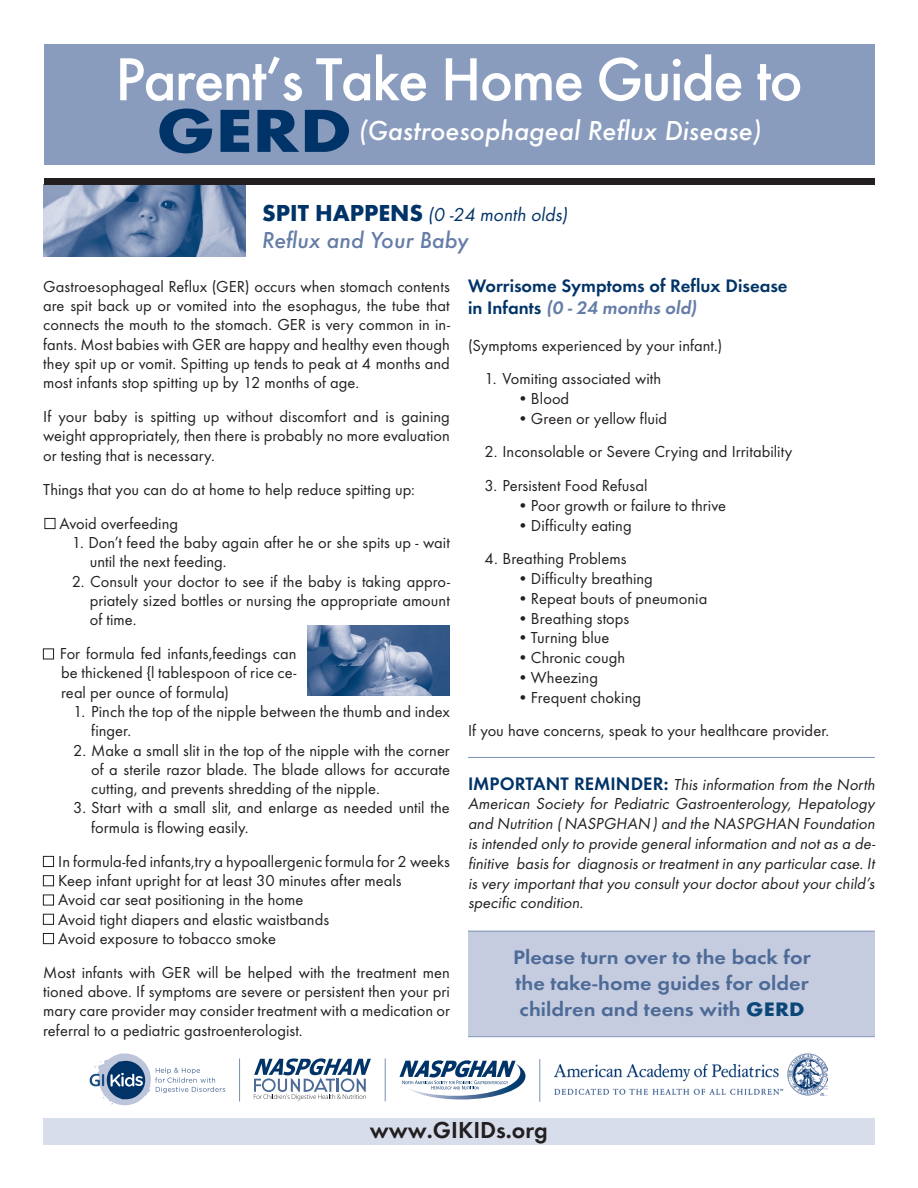
<style>
.page{position:relative;width:918px;height:1188px;background:#fff}
.page>*{position:absolute;margin:0;border:0;box-sizing:border-box;transform-origin:0 0}
.t1{font:500 63px "Futura T";letter-spacing:-.03em;color:#fff}
.t2{font:italic 500 28.5px "Futura T";color:#fff}
.t3{font:italic 500 24px "Futura T";color:#657da7}
.t4{font:600 24px "Futura T";color:#231f20}
.t5{font:600 20.25px/25.8px "Futura T";color:#4e6b98;text-align:justify;scale:1.1 1}
.t6{font:19.5px "Futura T";color:#003367}
.t7{font:600 18.75px "Futura T";color:#003367}
.t8{font:600 18.75px "Futura T";color:#657da7}
.t9{font:16.5px/19.2px "Futura T";color:#231f20;text-align:justify}
.s1{font-weight:700;font-style:normal;font-size:63px;color:#003367}
.s2{font-weight:700;font-size:24px}
.s3{color:#003367}
.s4{font-weight:600;font-size:18.75px;color:#003367}
.s5{font-weight:700;color:#0a4678}
</style>
<div class="page">
<div style="left:44px;top:1118px;width:831px;height:26px;background:#d7ddea"></div>
<div style="left:468px;top:932px;width:407px;height:104px;background:#c5ccdf"></div>
<div style="left:44px;top:44px;width:830px;height:121px;background:#8a9cbe"></div>
<img style="left:44px;top:184px;width:202px;height:72px">
<div style="left:44px;top:178px;width:830px;height:6px;background:#231f20"></div>
<div style="left:45px;top:518px;width:10px;height:11px;border:1px solid #231f20"></div>
<div style="left:43px;top:649px;width:11px;height:10px;border:1px solid #231f20"></div>
<div style="left:43px;top:856px;width:11px;height:11px;border:1px solid #231f20"></div>
<div style="left:43px;top:875px;width:11px;height:11px;border:1px solid #231f20"></div>
<div style="left:43px;top:895px;width:11px;height:10px;border:1px solid #231f20"></div>
<div style="left:43px;top:914px;width:11px;height:11px;border:1px solid #231f20"></div>
<div style="left:43px;top:933px;width:11px;height:11px;border:1px solid #231f20"></div>
<hr style="left:468px;top:757px;width:407px;height:1px;background:#7c91b6">
<hr style="left:468px;top:931px;width:407px;height:1px;background:#7c91b6">
<hr style="left:468px;top:1036px;width:407px;height:1px;background:#7c91b6">
<img style="left:307px;top:626px;width:143px;height:69px">
<hr style="left:239px;top:1058px;width:1px;height:44px;background:#7c91b6">
<hr style="left:385px;top:1058px;width:1px;height:43px;background:#7c91b6">
<img style="left:554px;top:1054px;width:274px;height:42px">
<hr style="left:539px;top:1059px;width:1px;height:43px;background:#7c91b6">
<svg style="left:254px;top:1058px;width:117px;height:42px"></svg>
<svg style="left:399px;top:1060px;width:127px;height:39px"></svg>
<svg style="left:90px;top:1053px;width:135px;height:52px"></svg>
<p class="t1" style="left:115px;top:43px;width:689px">Parent’s Take Home Guide to</p>
<p class="t2" style="left:156px;top:114px;width:607px"><span class="s1">GERD</span> (Gastroesophageal Reflux Disease)</p>
<p class="t6" style="left:262px;top:203px;width:310px"><span class="s2">S P IT HAP P E N S</span> (0 -24 month olds)</p>
<p class="t3" style="left:262px;top:226px;width:208px">Reflux and Your Baby</p>
<p class="t9" style="left:43px;top:276px;width:408px">Gastroesophageal Reflux (GER) occurs when stomach contents are spit back up or vomited into the esophagus, the tube that connects the mouth to the stomach. GER is very common in in&shy;fants. Most babies with GER are happy and healthy even though they spit up or vomit. Spitting up tends to peak at 4 months and most infants stop spitting up by 12 months of age.</p>
<p class="t9" style="left:43px;top:407px;width:408px">If your baby is spitting up without discomfort and is gaining weight appropriately, then there is probably no more evaluation or testing that is necessary.</p>
<p class="t9" style="left:43px;top:480px;width:373px">Things that you can do at home to help reduce spitting up:</p>
<p class="t9" style="left:59px;top:514px;width:120px">Avoid overfeeding</p>
<p class="t9" style="left:90px;top:533px;width:362px;text-indent:-18px">1. Don’t feed the baby again after he or she spits up - wait until the next feeding.</p>
<p class="t9" style="left:90px;top:571px;width:362px;text-indent:-18px">2. Consult your doctor to see if the baby is taking appro&shy;priately sized bottles or nursing the appropriate amount of time.</p>
<p class="t9" style="left:60px;top:644px;width:238px">For formula fed infants,feedings can be thickened {l tablespoon of rice ce&shy;real per ounce of formula)</p>
<p class="t9" style="left:91px;top:702px;width:360px;text-indent:-18px">1. Pinch the top of the nipple between the thumb and index finger.</p>
<p class="t9" style="left:91px;top:740px;width:360px;text-indent:-18px">2. Make a small slit in the top of the nipple with the corner of a sterile razor blade. The blade allows for accurate cutting, and prevents shredding of the nipple.</p>
<p class="t9" style="left:91px;top:798px;width:360px;text-indent:-18px">3. Start with a small slit, and enlarge as needed until the formula is flowing easily.</p>
<p class="t9" style="left:58px;top:852px;width:393px">In formula-fed infants,try a hypoallergenic formula for 2 weeks</p>
<p class="t9" style="left:58px;top:871px;width:345px">Keep infant upright for at least 30 minutes after meals</p>
<p class="t9" style="left:58px;top:890px;width:247px">Avoid car seat positioning in the home</p>
<p class="t9" style="left:58px;top:909px;width:272px">Avoid tight diapers and elastic waistbands</p>
<p class="t9" style="left:58px;top:929px;width:219px">Avoid exposure to tobacco smoke</p>
<p class="t9" style="left:43px;top:963px;width:408px">Most infants with GER will be helped with the treatment men tioned above. If symptoms are severe or persistent then your pri mary care provider may consider treatment with a medication or referral to a pediatric gastroenterologist.</p>
<p class="t7" style="left:468px;top:274px;width:321px">Worrisome Symptoms of Reflux Disease</p>
<p class="t8" style="left:468px;top:297px;width:233px"><span class="s3">i n I n fa n ts</span> (0 - 24 months old)</p>
<p class="t9" style="left:468px;top:335px;width:256px">(Symptoms experienced by your infant.)</p>
<p class="t9" style="left:484px;top:369px;width:178px">1. Vomiting associated with</p>
<p class="t9" style="left:518px;top:389px;width:53px">• Blood</p>
<p class="t9" style="left:518px;top:409px;width:151px">• Green or yellow fluid</p>
<p class="t9" style="left:484px;top:442px;width:310px">2. Inconsolable or Severe Crying and Irritability</p>
<p class="t9" style="left:484px;top:476px;width:165px">3. Persistent Food Refusal</p>
<p class="t9" style="left:518px;top:496px;width:210px">• Poor growth or failure to thrive</p>
<p class="t9" style="left:518px;top:515px;width:116px">• Difficulty eating</p>
<p class="t9" style="left:484px;top:549px;width:143px">4. Breathing Problems</p>
<p class="t9" style="left:518px;top:569px;width:137px">• Difficulty breathing</p>
<p class="t9" style="left:518px;top:589px;width:191px">• Repeat bouts of pneumonia</p>
<p class="t9" style="left:518px;top:608px;width:113px">• Breathing stops</p>
<p class="t9" style="left:518px;top:628px;width:93px">• Turning blue</p>
<p class="t9" style="left:518px;top:648px;width:109px">• Chronic cough</p>
<p class="t9" style="left:518px;top:668px;width:82px">• Wheezing</p>
<p class="t9" style="left:518px;top:688px;width:125px">• Frequent choking</p>
<p class="t9" style="left:468px;top:721px;width:363px">If you have concerns, speak to your healthcare provider.</p>
<p class="t9" style="left:468px;top:774px;width:411px;line-height:19.8px;text-align:left"><span class="s4">IMPO RTANT RE M I N DE R:</span> This information from the North American Society for Pediatric Gastroenterology, Hepatology and Nutrition (NASPGHAN) and the NASPGHAN Foundation is intended only to provide general information and not as a de&shy;finitive basis for diagnosis or treatment in any particular case. It is very important that you consult your doctor about your child’s specific condition.</p>
<p class="t5" style="left:513px;top:944px;width:272px">Please turn over to the back for the take-home guides for older children and teens with <span class="s5">GERD</span></p>
<p class="t4" style="left:370px;top:1116px;width:179px">www.GIKIDs.org</p>
</div>
